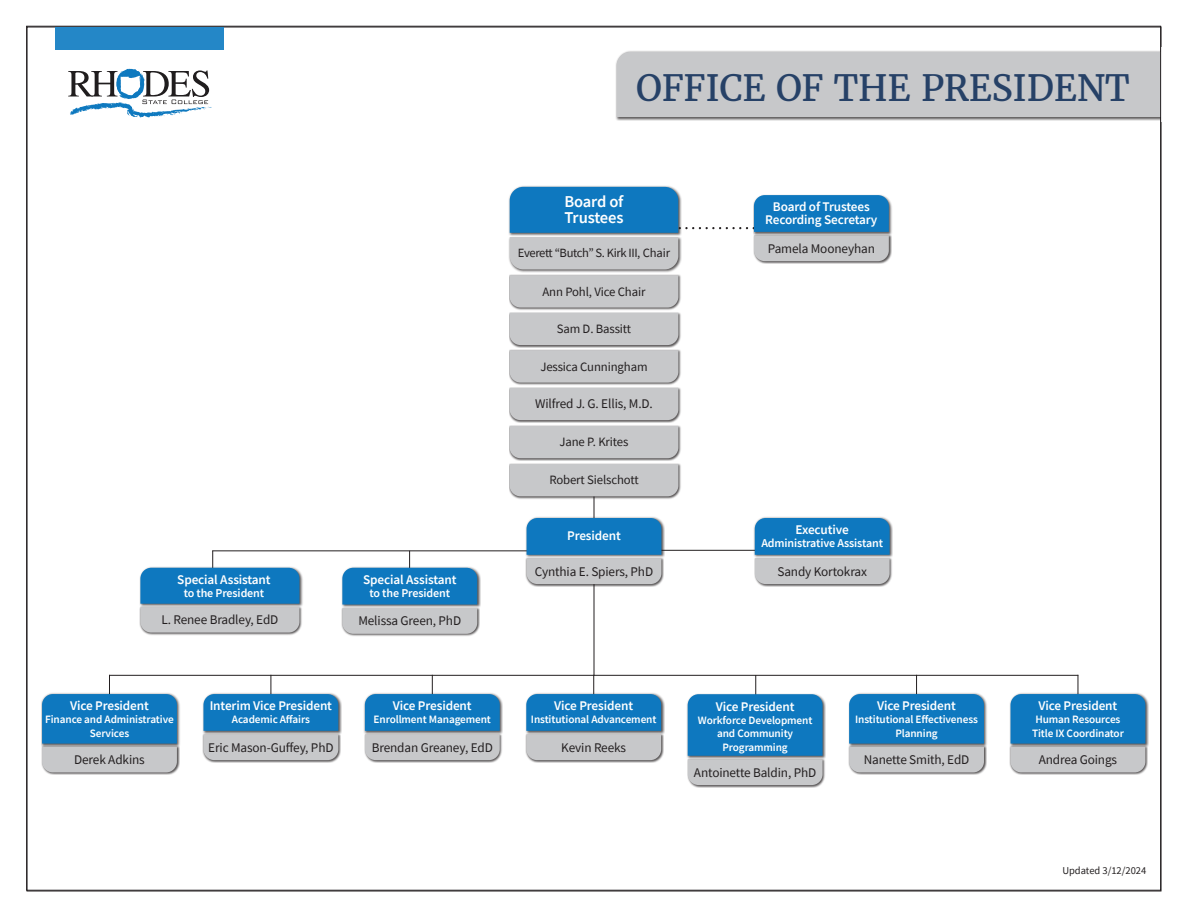
<style>
.page{position:relative;width:1188px;height:918px;background:#fff}
.page>*{position:absolute;margin:0;border:0;box-sizing:border-box;transform-origin:0 0}
.t1{font:35.85px "Merriweather";letter-spacing:-.01em;color:#264167}
.t2{font:600 16.5px/16.5px "Source Sans Pro";letter-spacing:-.01em;color:#fff}
.t3{font:13.2px "Source Sans Pro";letter-spacing:-.01em;color:#231f20}
.t4{font:600 13.2px/13.2px "Source Sans Pro";letter-spacing:-.01em;color:#fff;text-align:center}
.t5{font:12.75px "Source Sans Pro";letter-spacing:-.01em;color:#231f20}
.t6{font:12.6px "Source Sans Pro";letter-spacing:-.03em;color:#231f20}
.t7{font:600 12px "Source Sans Pro";letter-spacing:-.01em;color:#fff}
.t8{font:600 11.25px/13.2px "Source Sans Pro";letter-spacing:-.01em;color:#fff;text-align:center}
.t9{font:10.5px "Source Sans Pro";color:#231f20}
</style>
<div class="page">
<svg style="left:68px;top:69px;width:144px;height:49px"></svg>
<div style="left:56px;top:27px;width:168px;height:22px;background:#2487c7"></div>
<hr style="left:594px;top:550px;width:210px;height:1px;background:#231f20">
<div style="left:848px;top:746px;width:139px;height:29px;background:#231f20;opacity:.75"></div>
<div style="left:848px;top:693px;width:140px;height:54px;background:#231f20;opacity:.75"></div>
<svg style="left:849px;top:676px;width:135px;height:96px"></svg>
<div style="left:41px;top:746px;width:139px;height:29px;background:#231f20;opacity:.75"></div>
<div style="left:41px;top:693px;width:140px;height:54px;background:#231f20;opacity:.75"></div>
<svg style="left:42px;top:675px;width:135px;height:97px"></svg>
<div style="left:139px;top:606px;width:164px;height:29px;background:#231f20;opacity:.75"></div>
<div style="left:139px;top:566px;width:164px;height:41px;background:#231f20;opacity:.75"></div>
<svg style="left:140px;top:551px;width:159px;height:82px"></svg>
<hr style="left:594px;top:561px;width:1px;height:114px;background:#231f20">
<hr style="left:213px;top:551px;width:381px;height:1px;background:#231f20">
<div style="left:615px;top:51px;width:549px;height:70px;background:#231f20;opacity:.75"></div>
<div style="left:617px;top:52px;width:542px;height:65px;background:#c7c8ca"></div>
<div style="left:341px;top:607px;width:139px;height:30px;background:#231f20;opacity:.75"></div>
<div style="left:341px;top:566px;width:140px;height:42px;background:#231f20;opacity:.75"></div>
<svg style="left:342px;top:551px;width:135px;height:83px"></svg>
<div style="left:753px;top:234px;width:139px;height:30px;background:#231f20;opacity:.75"></div>
<div style="left:753px;top:194px;width:139px;height:41px;background:#231f20;opacity:.75"></div>
<svg style="left:754px;top:195px;width:135px;height:66px"></svg>
<hr style="left:594px;top:480px;width:1px;height:58px;background:#231f20">
<div style="left:508px;top:236px;width:174px;height:37px;background:#231f20;opacity:.75"></div>
<div style="left:508px;top:185px;width:174px;height:51px;background:#231f20;opacity:.75"></div>
<svg style="left:510px;top:187px;width:237px;height:82px"></svg>
<div style="left:526px;top:557px;width:138px;height:30px;background:#231f20;opacity:.75"></div>
<div style="left:525px;top:517px;width:140px;height:41px;background:#231f20;opacity:.75"></div>
<svg style="left:527px;top:518px;width:134px;height:66px"></svg>
<div style="left:1161px;top:47px;width:27px;height:75px;background:#fff"></div>
<div style="left:509px;top:274px;width:172px;height:36px;background:#231f20;opacity:.75"></div>
<div style="left:509px;top:312px;width:172px;height:36px;background:#231f20;opacity:.75"></div>
<div style="left:509px;top:349px;width:172px;height:36px;background:#231f20;opacity:.75"></div>
<div style="left:509px;top:387px;width:172px;height:36px;background:#231f20;opacity:.75"></div>
<svg style="left:510px;top:275px;width:168px;height:145px"></svg>
<div style="left:509px;top:425px;width:172px;height:36px;background:#231f20;opacity:.75"></div>
<div style="left:510px;top:426px;width:168px;height:32px;background:#c7c8ca"></div>
<div style="left:509px;top:463px;width:172px;height:36px;background:#231f20;opacity:.75"></div>
<div style="left:510px;top:464px;width:168px;height:32px;background:#c7c8ca"></div>
<hr style="left:110px;top:675px;width:968px;height:1px;background:#231f20">
<div style="left:1010px;top:746px;width:138px;height:29px;background:#231f20;opacity:.75"></div>
<div style="left:1009px;top:693px;width:140px;height:54px;background:#231f20;opacity:.75"></div>
<svg style="left:1011px;top:675px;width:134px;height:97px"></svg>
<div style="left:687px;top:758px;width:139px;height:30px;background:#231f20;opacity:.75"></div>
<div style="left:686px;top:693px;width:140px;height:66px;background:#231f20;opacity:.75"></div>
<svg style="left:688px;top:676px;width:135px;height:109px"></svg>
<div style="left:525px;top:733px;width:139px;height:30px;background:#231f20;opacity:.75"></div>
<div style="left:525px;top:693px;width:140px;height:41px;background:#231f20;opacity:.75"></div>
<svg style="left:526px;top:675px;width:135px;height:85px"></svg>
<div style="left:364px;top:733px;width:139px;height:30px;background:#231f20;opacity:.75"></div>
<div style="left:364px;top:693px;width:139px;height:41px;background:#231f20;opacity:.75"></div>
<svg style="left:365px;top:675px;width:135px;height:85px"></svg>
<div style="left:203px;top:733px;width:138px;height:30px;background:#231f20;opacity:.75"></div>
<div style="left:202px;top:693px;width:140px;height:41px;background:#231f20;opacity:.75"></div>
<svg style="left:203px;top:675px;width:135px;height:85px"></svg>
<div style="left:754px;top:557px;width:139px;height:30px;background:#231f20;opacity:.75"></div>
<div style="left:753px;top:517px;width:140px;height:41px;background:#231f20;opacity:.75"></div>
<svg style="left:755px;top:518px;width:135px;height:66px"></svg>
<h1 class="t1" style="left:636px;top:66px;width:495px">OFFICE OF THE PRESIDENT</h1>
<p class="t4" style="left:177px;top:573px;width:95px">Special Assistant</p>
<p class="t7" style="left:184px;top:585px;width:82px">to the President</p>
<p class="t3" style="left:162px;top:611px;width:118px">L. Renee Bradley, EdD</p>
<p class="t4" style="left:363px;top:573px;width:95px">Special Assistant</p>
<p class="t7" style="left:370px;top:585px;width:82px">to the President</p>
<p class="t3" style="left:358px;top:613px;width:104px">Melissa Green, PhD</p>
<p class="t2" style="left:564px;top:193px;width:61px">Board of<br>Trustees</p>
<p class="t6" style="left:518px;top:245px;width:154px">Everett “Butch” S. Kirk III, Chair</p>
<p class="t5" style="left:542px;top:284px;width:105px">Ann Pohl, Vice Chair</p>
<p class="t5" style="left:557px;top:321px;width:76px">Sam D. Bassitt</p>
<p class="t5" style="left:540px;top:359px;width:109px">Jessica Cunningham</p>
<p class="t3" style="left:535px;top:396px;width:119px">Wilfred J. G. Ellis, M.D.</p>
<p class="t5" style="left:560px;top:434px;width:70px">Jane P. Krites</p>
<p class="t5" style="left:549px;top:472px;width:91px">Robert Sielschott</p>
<p class="t4" style="left:567px;top:529px;width:55px">President</p>
<p class="t3" style="left:535px;top:563px;width:120px">Cynthia E. Spiers, PhD</p>
<p class="t4" style="left:765px;top:200px;width:114px">Board of Trustees<br>Recording Secretary</p>
<p class="t3" style="left:768px;top:240px;width:109px">Pamela Mooneyhan</p>
<p class="t4" style="left:796px;top:523px;width:55px">Executive</p>
<p class="t7" style="left:761px;top:535px;width:123px">Administrative Assistant</p>
<p class="t3" style="left:777px;top:563px;width:91px">Sandy Kortokrax</p>
<p class="t4" style="left:70px;top:699px;width:80px">Vice President</p>
<p class="t8" style="left:45px;top:713px;width:130px">Finance and Administrative<br>Services</p>
<p class="t3" style="left:74px;top:751px;width:72px">Derek Adkins</p>
<p class="t4" style="left:210px;top:699px;width:124px">Interim Vice President</p>
<p class="t8" style="left:232px;top:713px;width:80px">Academic Affairs</p>
<p class="t3" style="left:208px;top:739px;width:127px">Eric Mason-Guffey, PhD</p>
<p class="t4" style="left:393px;top:699px;width:80px">Vice President</p>
<p class="t8" style="left:374px;top:713px;width:119px">Enrollment Management</p>
<p class="t3" style="left:372px;top:739px;width:123px">Brendan Greaney, EdD</p>
<p class="t4" style="left:554px;top:699px;width:80px">Vice President</p>
<p class="t8" style="left:531px;top:713px;width:127px">Institutional Advancement</p>
<p class="t3" style="left:561px;top:739px;width:66px">Kevin Reeks</p>
<p class="t4" style="left:716px;top:700px;width:80px">Vice President</p>
<p class="t8" style="left:698px;top:714px;width:116px">Workforce Development and Community<br>Programming</p>
<p class="t3" style="left:694px;top:764px;width:124px">Antoinette Baldin, PhD</p>
<p class="t4" style="left:877px;top:699px;width:80px">Vice President</p>
<p class="t8" style="left:855px;top:713px;width:124px">Institutional Effectiveness<br>Planning</p>
<p class="t3" style="left:864px;top:751px;width:107px">Nanette Smith, EdD</p>
<p class="t4" style="left:1039px;top:699px;width:80px">Vice President</p>
<p class="t8" style="left:1032px;top:713px;width:93px">Human Resources<br>Title IX Coordinator</p>
<p class="t3" style="left:1039px;top:751px;width:80px">Andrea Goings</p>
<p class="t9" style="left:1062px;top:863px;width:85px">Updated 3/12/2024</p>
</div>
